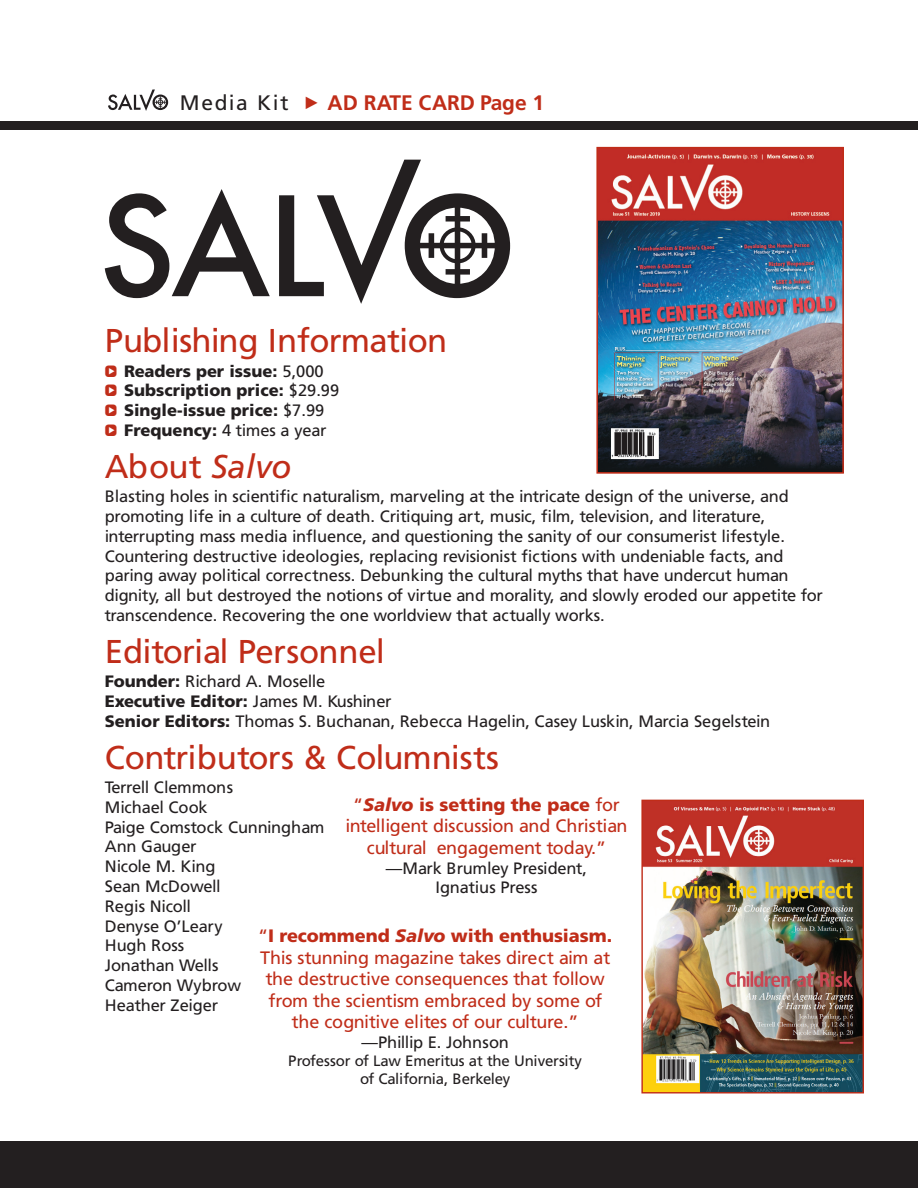
<style>
.page{position:relative;width:918px;height:1188px;background:#fff}
.page>*{position:absolute;margin:0;border:0;box-sizing:border-box;transform-origin:0 0}
.t1{font:33px "Frutiger";letter-spacing:-.02em;color:#c02d19}
.t2{font:700 21px "Frutiger";color:#c02d19}
.t3{font:18px/21.6px "Frutiger";letter-spacing:-.01em;color:#c02d19;text-align:center}
.t4{font:16.5px/19.8px "Frutiger";letter-spacing:-.01em;color:#231f20}
.t5{font:900 16.5px/19.8px "Frutiger";color:#231f20}
.t6{font:15px/18px "Frutiger";letter-spacing:-.01em;color:#231f20;text-align:center}
.s1{font-weight:400;color:#231f20}
.s2{font-family:"Click Bits Arrows 2";font-weight:400}
.s3{font-family:"Click Bits Icon Pods";font-weight:400;color:#c02d19}
.s4{font-weight:400}
.s5{font-style:italic}
.s6{font-weight:900}
.s7{font-weight:900;font-style:italic}
</style>
<div class="page">
<div style="left:0;top:121px;width:918px;height:9px;background:#231f20"></div>
<svg style="left:108px;top:90px;width:60px;height:21px"></svg>
<svg style="left:105px;top:189px;width:165px;height:109px"></svg>
<svg style="left:279px;top:160px;width:231px;height:144px"></svg>
<div style="left:440px;top:227px;width:36px;height:36px;border:4px solid #231f20;border-radius:50%"></div>
<img style="left:599px;top:150px;width:242px;height:321px">
<div style="left:596px;top:147px;width:248px;height:327px;border:2px solid #c02d19"></div>
<img style="left:643px;top:802px;width:219px;height:289px">
<div style="left:641px;top:800px;width:223px;height:293px;border:1px solid #c02d19"></div>
<div style="left:0;top:1142px;width:918px;height:46px;background:#231f20"></div>
<p class="t2" style="left:180px;top:90px;width:366px"><span class="s1">Media Kit</span> <span class="s2">3</span> AD RATE CARD Page 1</p>
<h1 class="t1" style="left:105px;top:322px;width:344px">Publishing Information</h1>
<p class="t5" style="left:105px;top:361px;width:236px"><span class="s3">Q</span> Readers per issue: <span class="s4">5,000<br></span><span class="s3">Q</span> Subscription price: <span class="s4">$29.99<br></span><span class="s3">Q</span> Single-issue price: <span class="s4">$7.99<br></span><span class="s3">Q</span> Frequency: <span class="s4">4 times a year</span></p>
<h1 class="t1" style="left:105px;top:447px;width:189px">About <span class="s5">Salvo</span></h1>
<p class="t4" style="left:105px;top:486px;width:720px">Blasting holes in scientific naturalism, marveling at the intricate design of the universe, and promoting life in a culture of death. Critiquing art, music, film, television, and literature, interrupting mass media influence, and questioning the sanity of our consumerist lifestyle.<br>Countering destructive ideologies, replacing revisionist fictions with undeniable facts, and paring away political correctness. Debunking the cultural myths that have undercut human dignity, all but destroyed the notions of virtue and morality, and slowly eroded our appetite for transcendence. Recovering the one worldview that actually works.</p>
<h1 class="t1" style="left:105px;top:632px;width:282px">Editorial Personnel</h1>
<p class="t4" style="left:105px;top:671px;width:667px"><span class="s6">Founder:</span> Richard A. Moselle<br><span class="s6">Executive Editor:</span> James M. Kushiner<br><span class="s6">Senior Editors:</span> Thomas S. Buchanan, Rebecca Hagelin, Casey Luskin, Marcia Segelstein</p>
<h1 class="t1" style="left:105px;top:738px;width:396px">Contributors &amp; Columnists</h1>
<p class="t4" style="left:105px;top:777px;width:221px">Terrell Clemmons<br>Michael Cook<br>Paige Comstock Cunningham<br>Ann Gauger<br>Nicole M. King<br>Sean McDowell<br>Regis Nicoll<br>Denyse O’Leary<br>Hugh Ross<br>Jonathan Wells<br>Cameron Wybrow<br>Heather Zeiger</p>
<p class="t3" style="left:345px;top:793px;width:284px">“<span class="s7">Salvo</span> <span class="s6">is setting the pace</span> for intelligent discussion and Christian cultural engagement today.”</p>
<p class="t4" style="left:386px;top:858px;width:203px;text-align:center">—Mark Brumley President,<br>Ignatius Press</p>
<p class="t3" style="left:258px;top:925px;width:356px">“<span class="s6">I recommend</span> <span class="s7">Salvo</span> <span class="s6">with enthusiasm.<br></span>This stunning magazine takes direct aim at the destructive consequences that follow from the scientism embraced by some of the cognitive elites of our culture.”</p>
<p class="t4" style="left:362px;top:1032px;width:149px">—Phillip E. Johnson</p>
<p class="t6" style="left:288px;top:1052px;width:295px">Professor of Law Emeritus at the University of California, Berkeley</p>
</div>
